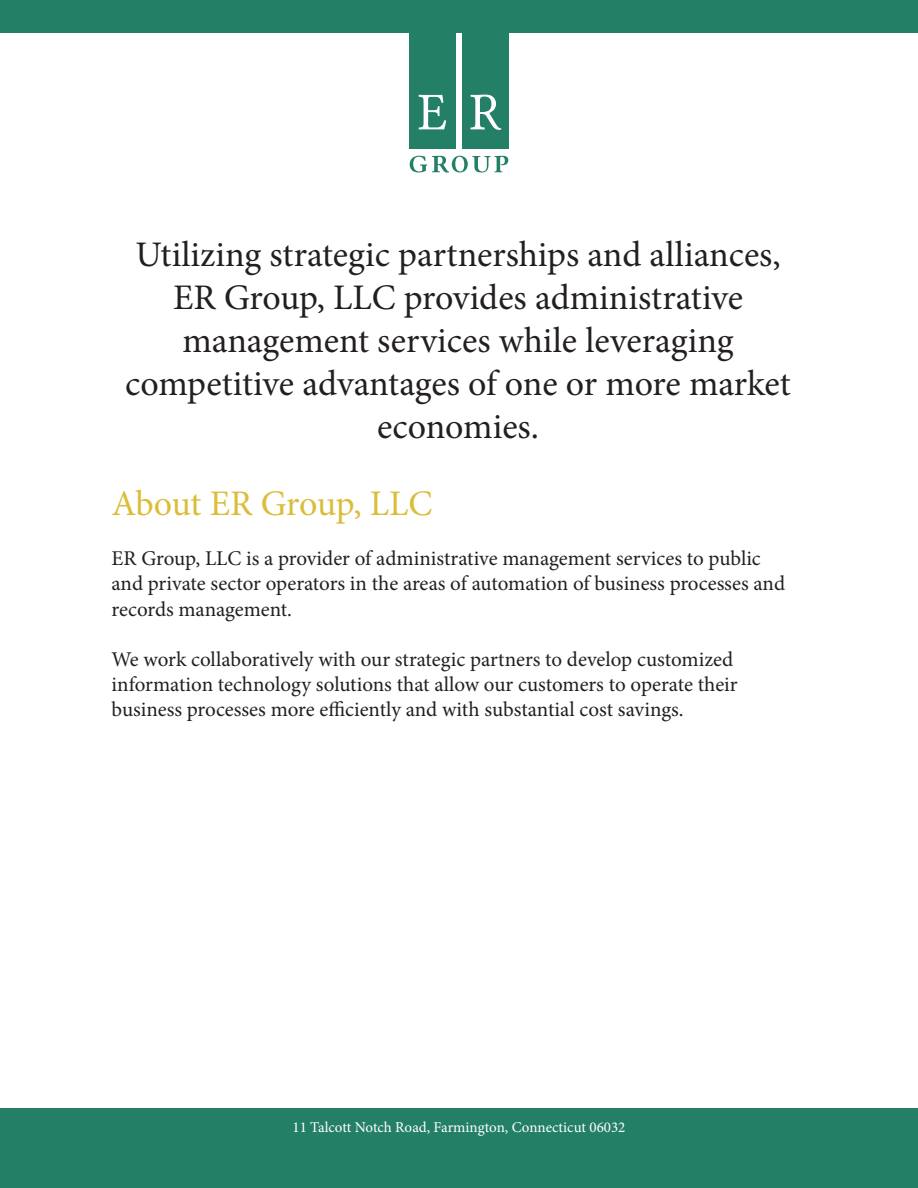
<style>
.page{position:relative;width:918px;height:1188px;background:#fff}
.page>*{position:absolute;margin:0;border:0;box-sizing:border-box;transform-origin:0 0}
.t1{font:36px/43.2px "Minion Pro";color:#231f20;text-align:center}
.t2{font:36px "Minion Pro";letter-spacing:-.01em;color:#dbbd3a}
.t3{font:21px/25.2px "Minion Pro";letter-spacing:-.005em;color:#231f20}
.t4{font:15px "Minion Pro";color:#fff}
</style>
<div class="page">
<div style="left:0;top:0;width:918px;height:33px;background:#238066"></div>
<div style="left:409px;top:0;width:47px;height:148px;background:#238066"></div>
<div style="left:462px;top:0;width:47px;height:148px;background:#238066"></div>
<svg style="left:410px;top:156px;width:98px;height:16px"></svg>
<svg style="left:419px;top:95px;width:27px;height:34px"></svg>
<svg style="left:471px;top:95px;width:30px;height:35px"></svg>
<div style="left:0;top:1108px;width:918px;height:80px;background:#238066"></div>
<h1 class="t1" style="left:125px;top:233px;width:667px">Utilizing strategic partnerships and alliances, ER Group, LLC provides administrative management services while leveraging competitive advantages of one or more market economies.</h1>
<h1 class="t2" style="left:112px;top:479px;width:322px">About ER Group, LLC</h1>
<p class="t3" style="left:112px;top:546px;width:675px">ER Group, LLC is a provider of administrative management services to public and private sector operators in the areas of automation of business processes and records management.</p>
<p class="t3" style="left:112px;top:647px;width:628px">We work collaboratively with our strategic partners to develop customized information technology solutions that allow our customers to operate their business processes more efficiently and with substantial cost savings.</p>
<p class="t4" style="left:292px;top:1117px;width:335px">11 Talcott Notch Road, Farmington, Connecticut 06032</p>
</div>
